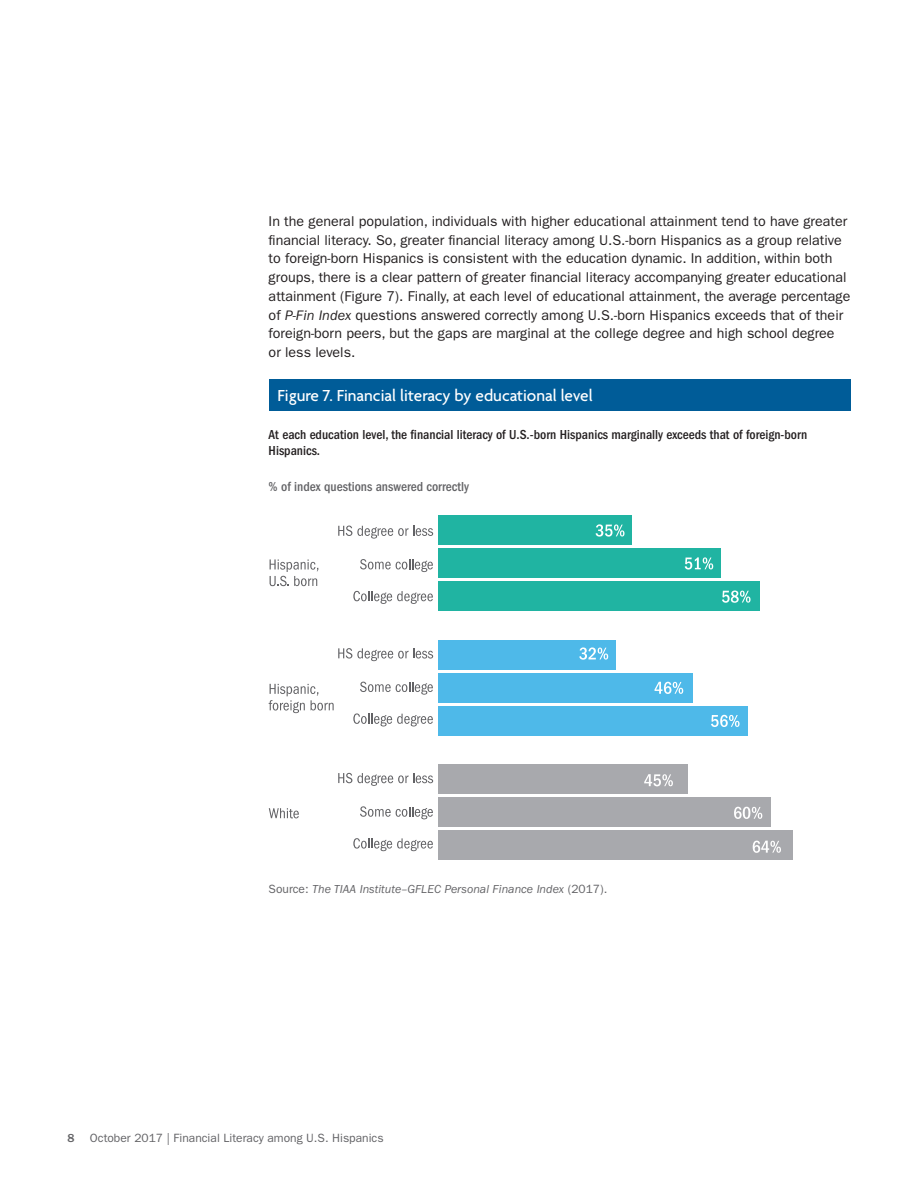
<style>
.page{position:relative;width:918px;height:1188px;background:#fff}
.page>*{position:absolute;margin:0;border:0;box-sizing:border-box;transform-origin:0 0}
._12B_Table_Header_Re{font:500 17.25px "Agenda";color:#fff}
._5A_Body_Text__FG_9{font:14.25px/18.8px "ITC Franklin Gothic Std";color:#231f20}
._12C_Table_Section_C{font:500 condensed 13.5px/16.5px "ITC Franklin Gothic Std";color:#231f20}
._12C_Table_Section_C-2{font:500 condensed 13.5px "ITC Franklin Gothic Std";color:#636366}
._12E_Table_Footnote{font:italic 12px "ITC Franklin Gothic Std";color:#636366}
.t1{font:12px "ITC Franklin Gothic Std";color:#636366}
.t2{font:500 12px "ITC Franklin Gothic Std";color:#636366}
.s1{font-style:italic}
.s2{font-style:normal}
</style>
<div class="page">
<div style="left:269px;top:380px;width:581px;height:31px;background:#005c98"></div>
<svg style="left:338px;top:526px;width:95px;height:13px"></svg>
<svg style="left:360px;top:559px;width:73px;height:13px"></svg>
<svg style="left:353px;top:591px;width:80px;height:13px"></svg>
<svg style="left:338px;top:648px;width:95px;height:13px"></svg>
<svg style="left:360px;top:682px;width:73px;height:13px"></svg>
<svg style="left:353px;top:713px;width:80px;height:13px"></svg>
<svg style="left:338px;top:773px;width:95px;height:13px"></svg>
<svg style="left:360px;top:806px;width:73px;height:13px"></svg>
<svg style="left:353px;top:838px;width:80px;height:13px"></svg>
<div style="left:438px;top:582px;width:321px;height:29px;background:#20b4a2"></div>
<div style="left:438px;top:706px;width:310px;height:30px;background:#4eb9e9"></div>
<div style="left:438px;top:830px;width:354px;height:30px;background:#a8a9ad"></div>
<div style="left:438px;top:548px;width:282px;height:30px;background:#20b4a2"></div>
<div style="left:438px;top:673px;width:255px;height:30px;background:#4eb9e9"></div>
<div style="left:438px;top:797px;width:332px;height:30px;background:#a8a9ad"></div>
<div style="left:438px;top:515px;width:194px;height:30px;background:#20b4a2"></div>
<div style="left:438px;top:640px;width:177px;height:29px;background:#4eb9e9"></div>
<div style="left:438px;top:764px;width:249px;height:30px;background:#a8a9ad"></div>
<svg style="left:269px;top:808px;width:30px;height:10px"></svg>
<svg style="left:269px;top:684px;width:65px;height:29px"></svg>
<svg style="left:270px;top:559px;width:48px;height:27px"></svg>
<svg style="left:753px;top:841px;width:28px;height:12px"></svg>
<svg style="left:734px;top:807px;width:28px;height:12px"></svg>
<svg style="left:644px;top:774px;width:29px;height:12px"></svg>
<svg style="left:711px;top:715px;width:29px;height:12px"></svg>
<svg style="left:655px;top:682px;width:28px;height:12px"></svg>
<svg style="left:579px;top:647px;width:29px;height:13px"></svg>
<svg style="left:722px;top:591px;width:29px;height:12px"></svg>
<svg style="left:685px;top:557px;width:28px;height:13px"></svg>
<svg style="left:596px;top:524px;width:29px;height:13px"></svg>
<p class="_5A_Body_Text__FG_9" style="left:269px;top:212px;width:583px">In the general population, individuals with higher educational attainment tend to have greater financial literacy. So, greater financial literacy among U.S.-born Hispanics as a group relative to foreign-born Hispanics is consistent with the education dynamic. In addition, within both groups, there is a clear pattern of greater financial literacy accompanying greater educational attainment (Figure 7). Finally, at each level of educational attainment, the average percentage of <span class="s1">P-Fin Index</span> questions answered correctly among U.S.-born Hispanics exceeds that of their foreign-born peers, but the gaps are marginal at the college degree and high school degree or less levels.</p>
<p class="_12B_Table_Header_Re" style="left:278px;top:387px;width:317px">Figure 7. Financial literacy by educational level</p>
<p class="_12C_Table_Section_C" style="left:269px;top:426px;width:540px">At each education level, the financial literacy of U.S.-born Hispanics marginally exceeds that of foreign-born<br>Hispanics.</p>
<p class="_12C_Table_Section_C-2" style="left:269px;top:479px;width:202px">% of index questions answered correctly</p>
<p class="_12E_Table_Footnote" style="left:269px;top:883px;width:340px"><span class="s2">Source:</span> The TIAA Institute–GFLEC Personal Finance Index <span class="s2">(2017).</span></p>
<p class="t2" style="left:68px;top:1131px;width:9px">8</p>
<p class="t1" style="left:90px;top:1131px;width:295px">October 2017 | Financial Literacy among U.S. Hispanics</p>
</div>
